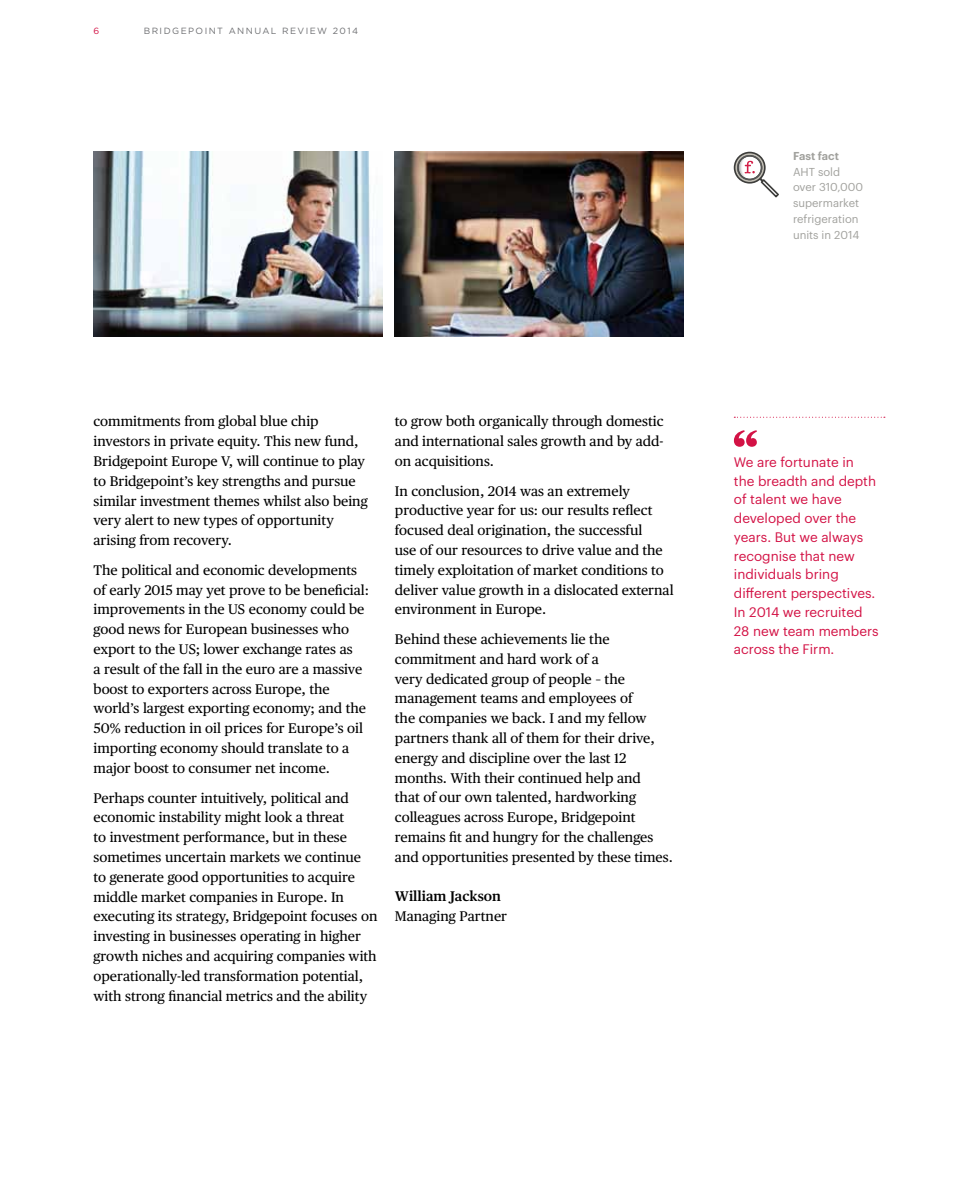
<style>
.page{position:relative;width:978px;height:1191px;background:#fff}
.page>*{position:absolute;margin:0;border:0;box-sizing:border-box;transform-origin:0 0}
.t1{font:13.95px/19.8px "Publico Text";color:#000}
.t2{font:600 13.95px "Publico Text";color:#000}
.t3{font:13.5px/18.8px "Graphik";color:#d31245}
.t4{font:11.25px/15.8px "Graphik";color:#a1a19d}
.t5{font:600 11.25px "Graphik";color:#a1a19d}
.t6{font:9px "Gotham";letter-spacing:.16em;color:#6d6e71}
.t7{font:9px "Gotham";color:#d31245}
</style>
<div class="page">
<img style="left:94px;top:152px;width:288px;height:184px">
<img style="left:395px;top:152px;width:289px;height:184px">
<svg style="left:734px;top:417px;width:151px;height:1px"></svg>
<svg style="left:734px;top:430px;width:23px;height:17px"></svg>
<svg style="left:734px;top:152px;width:45px;height:45px"></svg>
<p class="t7" style="left:94px;top:26px;width:7px">6</p>
<p class="t6" style="left:144px;top:26px;width:216px">BRIDGEPOINT ANNUAL R EVIEW 2014</p>
<p class="t5" style="left:793px;top:147px;width:48px">Fast fact</p>
<p class="t4" style="left:793px;top:163px;width:71px">AHT sold over 310,000 supermarket refrigeration units in 2014</p>
<p class="t1" style="left:94px;top:411px;width:276px">commitments from global blue chip investors in private equity. This new fund, Bridgepoint Europe V, will continue to play to Bridgepoint’s key strengths and pursue similar investment themes whilst also being very alert to new types of opportunity arising from recovery.</p>
<p class="t1" style="left:94px;top:559px;width:277px">The political and economic developments of early 2015 may yet prove to be beneficial: improvements in the US economy could be good news for European businesses who export to the US; lower exchange rates as<br>a result of the fall in the euro are a massive boost to exporters across Europe, the world’s largest exporting economy; and the 50% reduction in oil prices for Europe’s oil importing economy should translate to a major boost to consumer net income.</p>
<p class="t1" style="left:94px;top:787px;width:285px">Perhaps counter intuitively, political and economic instability might look a threat<br>to investment performance, but in these sometimes uncertain markets we continue<br>to generate good opportunities to acquire middle market companies in Europe. In executing its strategy, Bridgepoint focuses on investing in businesses operating in higher growth niches and acquiring companies with operationally-led transformation potential, with strong financial metrics and the ability</p>
<p class="t1" style="left:395px;top:410px;width:270px;text-align:justify">to grow both organically through domestic and international sales growth and by add&shy;on acquisitions.</p>
<p class="t1" style="left:395px;top:480px;width:280px">In conclusion, 2014 was an extremely productive year for us: our results reflect focused deal origination, the successful<br>use of our resources to drive value and the timely exploitation of market conditions to deliver value growth in a dislocated external environment in Europe.</p>
<p class="t1" style="left:395px;top:628px;width:280px">Behind these achievements lie the commitment and hard work of a<br>very dedicated group of people – the management teams and employees of<br>the companies we back. I and my fellow partners thank all of them for their drive, energy and discipline over the last 12 months. With their continued help and<br>that of our own talented, hardworking colleagues across Europe, Bridgepoint remains fit and hungry for the challenges and opportunities presented by these times.</p>
<p class="t2" style="left:395px;top:886px;width:108px">William Jackson</p>
<p class="t1" style="left:395px;top:905px;width:114px">Managing Partner</p>
<p class="t3" style="left:734px;top:451px;width:146px">We are fortunate in<br>the breadth and depth of talent we have developed over the years. But we always recognise that new individuals bring different perspectives.<br>In 2014 we recruited<br>28 new team members across the Firm.</p>
</div>
